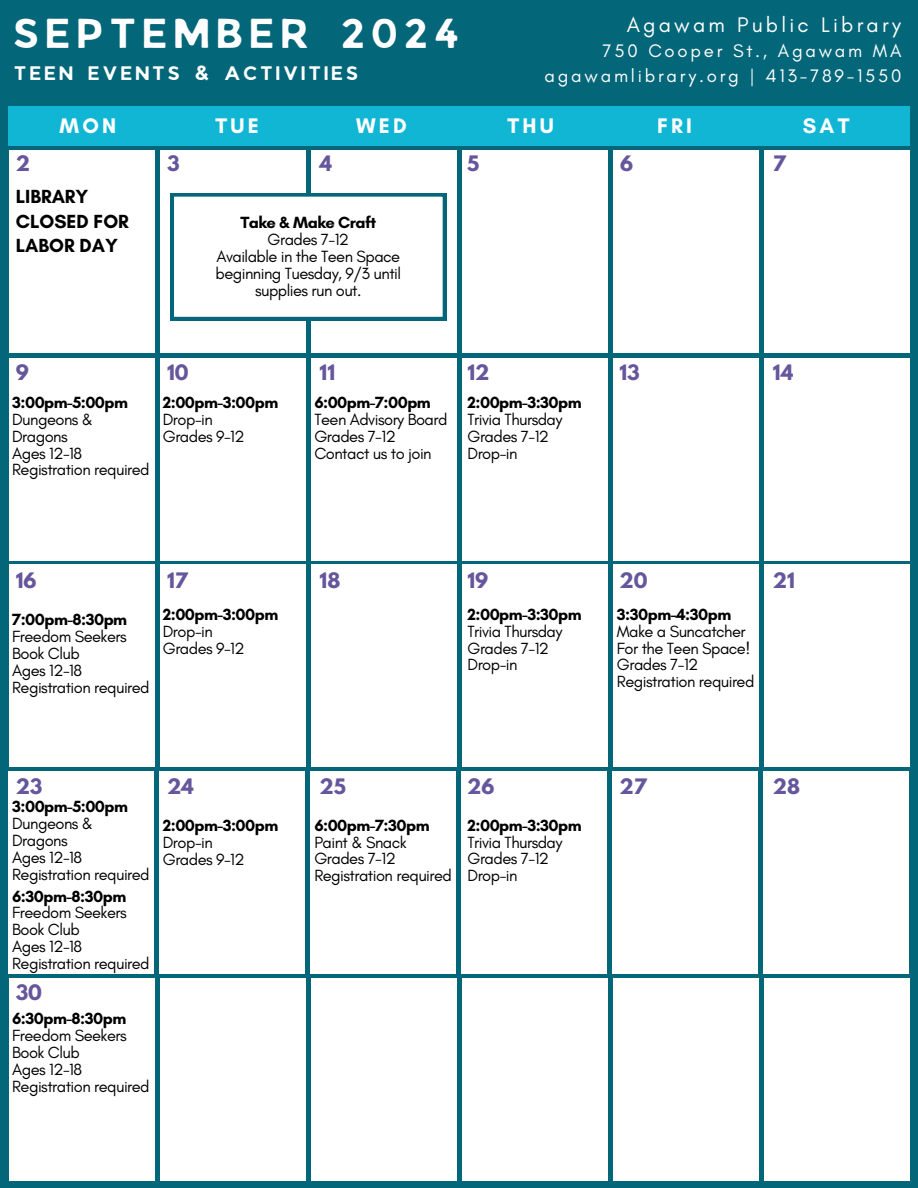
<style>
.page{position:relative;width:918px;height:1188px;background:#036779}
.page>*{position:absolute;margin:0;border:0;box-sizing:border-box;transform-origin:0 0}
.t1{font:39.45px "JA Jaya Giri Sans";letter-spacing:.15em;color:#fff}
.t2{font:21.45px "Glacial Indifference";letter-spacing:.15em;color:#fff}
.t3{font:700 21.45px "Glacial Indifference";letter-spacing:.15em;color:#fff}
.t4{font:700 19.35px/24.8px "Glacial Indifference";color:#000}
.t5{font:700 18.9px "League Spartan";color:#66569c}
.t6{font:18.45px/24.8px "Glacial Indifference";letter-spacing:.15em;color:#fff;text-align:right}
.t7{font:18.45px "JA Jaya Giri Sans";letter-spacing:.15em;color:#fff}
.t8{font:16.5px/16.8px "Glacial Indifference";letter-spacing:-.03em;color:#000}
.t9{font:700 16.5px "Glacial Indifference";letter-spacing:-.03em;color:#000}
</style>
<div class="page">
<div style="left:8px;top:106px;width:902px;height:40px;background:#10b6d4"></div>
<div style="left:9px;top:150px;width:145px;height:203px;background:#fff"></div>
<div style="left:160px;top:150px;width:145px;height:203px;background:#fff"></div>
<div style="left:311px;top:150px;width:145px;height:203px;background:#fff"></div>
<div style="left:462px;top:150px;width:145px;height:203px;background:#fff"></div>
<div style="left:613px;top:150px;width:145px;height:203px;background:#fff"></div>
<div style="left:764px;top:150px;width:146px;height:203px;background:#fff"></div>
<div style="left:9px;top:358px;width:145px;height:202px;background:#fff"></div>
<div style="left:160px;top:358px;width:145px;height:202px;background:#fff"></div>
<div style="left:311px;top:358px;width:145px;height:202px;background:#fff"></div>
<div style="left:462px;top:358px;width:145px;height:202px;background:#fff"></div>
<div style="left:613px;top:358px;width:145px;height:202px;background:#fff"></div>
<div style="left:764px;top:358px;width:146px;height:202px;background:#fff"></div>
<div style="left:9px;top:565px;width:145px;height:202px;background:#fff"></div>
<div style="left:160px;top:565px;width:145px;height:202px;background:#fff"></div>
<div style="left:311px;top:565px;width:145px;height:202px;background:#fff"></div>
<div style="left:462px;top:565px;width:145px;height:202px;background:#fff"></div>
<div style="left:613px;top:565px;width:145px;height:202px;background:#fff"></div>
<div style="left:764px;top:565px;width:146px;height:202px;background:#fff"></div>
<div style="left:8px;top:771px;width:146px;height:203px;background:#fff"></div>
<div style="left:160px;top:771px;width:145px;height:203px;background:#fff"></div>
<div style="left:311px;top:771px;width:145px;height:203px;background:#fff"></div>
<div style="left:462px;top:771px;width:145px;height:203px;background:#fff"></div>
<div style="left:613px;top:771px;width:145px;height:203px;background:#fff"></div>
<div style="left:764px;top:771px;width:145px;height:203px;background:#fff"></div>
<div style="left:9px;top:978px;width:145px;height:203px;background:#fff"></div>
<div style="left:160px;top:978px;width:145px;height:203px;background:#fff"></div>
<div style="left:311px;top:978px;width:145px;height:203px;background:#fff"></div>
<div style="left:462px;top:978px;width:145px;height:203px;background:#fff"></div>
<div style="left:613px;top:978px;width:145px;height:203px;background:#fff"></div>
<div style="left:764px;top:978px;width:146px;height:203px;background:#fff"></div>
<svg style="left:171px;top:193px;width:275px;height:127px"></svg>
<p class="t1" style="left:15px;top:17px;width:448px">SEPTEMBER 2024</p>
<p class="t7" style="left:15px;top:65px;width:346px">TEEN EVENTS &amp; ACTIVITIES</p>
<p class="t2" style="left:627px;top:11px;width:276px">Agawam Public Library</p>
<p class="t6" style="left:545px;top:39px;width:359px">750 Cooper St., Agawam MA agawamlibrary.org | 413-789-1550</p>
<h1 class="t3" style="left:60px;top:113px;width:58px">MON</h1>
<h1 class="t3" style="left:216px;top:113px;width:45px">TUE</h1>
<h1 class="t3" style="left:356px;top:113px;width:52px">WED</h1>
<h1 class="t3" style="left:508px;top:113px;width:48px">THU</h1>
<h3 class="t3" style="left:657px;top:113px;width:36px">FRI</h3>
<h4 class="t3" style="left:803px;top:113px;width:48px">SAT</h4>
<h1 class="t5" style="left:16px;top:154px;width:16px">2</h1>
<h1 class="t5" style="left:167px;top:154px;width:14px">3</h1>
<p class="t5" style="left:320px;top:154px;width:14px">4</p>
<p class="t5" style="left:467px;top:154px;width:14px">5</p>
<p class="t5" style="left:620px;top:154px;width:15px">6</p>
<p class="t5" style="left:773px;top:154px;width:14px">7</p>
<p class="t4" style="left:16px;top:184px;width:115px">LIBRARY<br>CLOSED FOR<br>LABOR DAY</p>
<p class="t9" style="left:240px;top:212px;width:137px">Take &amp; Make Craft</p>
<p class="t8" style="left:268px;top:231px;width:83px">Grades 7-12</p>
<p class="t8" style="left:216px;top:248px;width:187px;text-align:center">Available in the Teen Space beginning Tuesday, 9/3 until supplies run out.</p>
<h2 class="t5" style="left:16px;top:363px;width:15px">9</h2>
<p class="t5" style="left:167px;top:363px;width:23px">10</p>
<p class="t5" style="left:320px;top:363px;width:17px">11</p>
<p class="t5" style="left:468px;top:363px;width:24px">12</p>
<p class="t5" style="left:620px;top:363px;width:22px">13</p>
<p class="t5" style="left:773px;top:363px;width:22px">14</p>
<p class="t9" style="left:12px;top:392px;width:118px">3:00pm-5:00pm</p>
<p class="t8" style="left:12px;top:411px;width:83px">Dungeons &amp;<br>Dragons</p>
<p class="t8" style="left:12px;top:444px;width:72px">Ages 12-18</p>
<p class="t8" style="left:12px;top:461px;width:139px">Registration required</p>
<p class="t9" style="left:163px;top:392px;width:117px">2:00pm-3:00pm</p>
<p class="t8" style="left:163px;top:411px;width:52px">Drop-in</p>
<p class="t8" style="left:163px;top:428px;width:83px">Grades 9-12</p>
<p class="t9" style="left:314px;top:392px;width:118px">6:00pm-7:00pm</p>
<p class="t8" style="left:314px;top:411px;width:135px">Teen Advisory Board</p>
<p class="t8" style="left:314px;top:428px;width:83px">Grades 7-12</p>
<p class="t8" style="left:314px;top:444px;width:119px">Contact us to join</p>
<p class="t9" style="left:468px;top:392px;width:116px">2:00pm-3:30pm</p>
<p class="t8" style="left:468px;top:411px;width:97px">Trivia Thursday</p>
<p class="t8" style="left:468px;top:428px;width:83px">Grades 7-12</p>
<p class="t8" style="left:468px;top:444px;width:52px">Drop-in</p>
<p class="t5" style="left:16px;top:571px;width:22px">16</p>
<p class="t5" style="left:167px;top:571px;width:22px">17</p>
<p class="t5" style="left:320px;top:571px;width:22px">18</p>
<p class="t5" style="left:468px;top:571px;width:22px">19</p>
<p class="t5" style="left:620px;top:571px;width:29px">20</p>
<p class="t5" style="left:773px;top:571px;width:24px">21</p>
<p class="t9" style="left:12px;top:610px;width:117px">7:00pm-8:30pm</p>
<p class="t8" style="left:12px;top:628px;width:116px">Freedom Seekers<br>Book Club</p>
<p class="t8" style="left:12px;top:662px;width:72px">Ages 12-18</p>
<p class="t8" style="left:12px;top:679px;width:139px">Registration required</p>
<p class="t9" style="left:163px;top:604px;width:117px">2:00pm-3:00pm</p>
<p class="t8" style="left:163px;top:623px;width:52px">Drop-in</p>
<p class="t8" style="left:163px;top:639px;width:83px">Grades 9-12</p>
<p class="t9" style="left:468px;top:604px;width:116px">2:00pm-3:30pm</p>
<p class="t8" style="left:468px;top:623px;width:97px">Trivia Thursday</p>
<p class="t8" style="left:468px;top:639px;width:83px">Grades 7-12</p>
<p class="t8" style="left:468px;top:656px;width:52px">Drop-in</p>
<p class="t9" style="left:617px;top:604px;width:116px">3:30pm-4:30pm</p>
<p class="t8" style="left:617px;top:623px;width:135px">Make a Suncatcher<br>For the Teen Space!</p>
<p class="t8" style="left:617px;top:656px;width:83px">Grades 7-12</p>
<p class="t8" style="left:617px;top:673px;width:139px">Registration required</p>
<p class="t5" style="left:16px;top:777px;width:28px">23</p>
<p class="t5" style="left:167px;top:777px;width:28px">24</p>
<p class="t5" style="left:320px;top:777px;width:28px">25</p>
<p class="t5" style="left:467px;top:777px;width:29px">26</p>
<p class="t5" style="left:620px;top:777px;width:29px">27</p>
<p class="t5" style="left:773px;top:777px;width:29px">28</p>
<p class="t9" style="left:12px;top:796px;width:118px">3:00pm-5:00pm</p>
<p class="t8" style="left:12px;top:815px;width:83px">Dungeons &amp;<br>Dragons</p>
<p class="t8" style="left:12px;top:848px;width:72px">Ages 12-18</p>
<p class="t8" style="left:12px;top:865px;width:139px">Registration required</p>
<p class="t9" style="left:12px;top:886px;width:116px">6:30pm-8:30pm</p>
<p class="t8" style="left:12px;top:904px;width:116px">Freedom Seekers<br>Book Club</p>
<p class="t8" style="left:12px;top:938px;width:72px">Ages 12-18</p>
<p class="t8" style="left:12px;top:955px;width:139px">Registration required</p>
<p class="t9" style="left:12px;top:1009px;width:116px">6:30pm-8:30pm</p>
<p class="t8" style="left:12px;top:1027px;width:116px">Freedom Seekers<br>Book Club</p>
<p class="t8" style="left:12px;top:1061px;width:72px">Ages 12-18</p>
<p class="t8" style="left:12px;top:1078px;width:139px">Registration required</p>
<p class="t5" style="left:16px;top:983px;width:28px">30</p>
<p class="t9" style="left:163px;top:815px;width:117px">2:00pm-3:00pm</p>
<p class="t8" style="left:163px;top:834px;width:52px">Drop-in</p>
<p class="t8" style="left:163px;top:851px;width:83px">Grades 9-12</p>
<p class="t9" style="left:314px;top:815px;width:117px">6:00pm-7:30pm</p>
<p class="t8" style="left:314px;top:833px;width:94px">Paint &amp; Snack</p>
<p class="t8" style="left:314px;top:850px;width:83px">Grades 7-12</p>
<p class="t8" style="left:314px;top:867px;width:139px">Registration required</p>
<p class="t9" style="left:468px;top:815px;width:116px">2:00pm-3:30pm</p>
<p class="t8" style="left:468px;top:833px;width:97px">Trivia Thursday</p>
<p class="t8" style="left:468px;top:850px;width:83px">Grades 7-12</p>
<p class="t8" style="left:468px;top:867px;width:52px">Drop-in</p>
</div>
